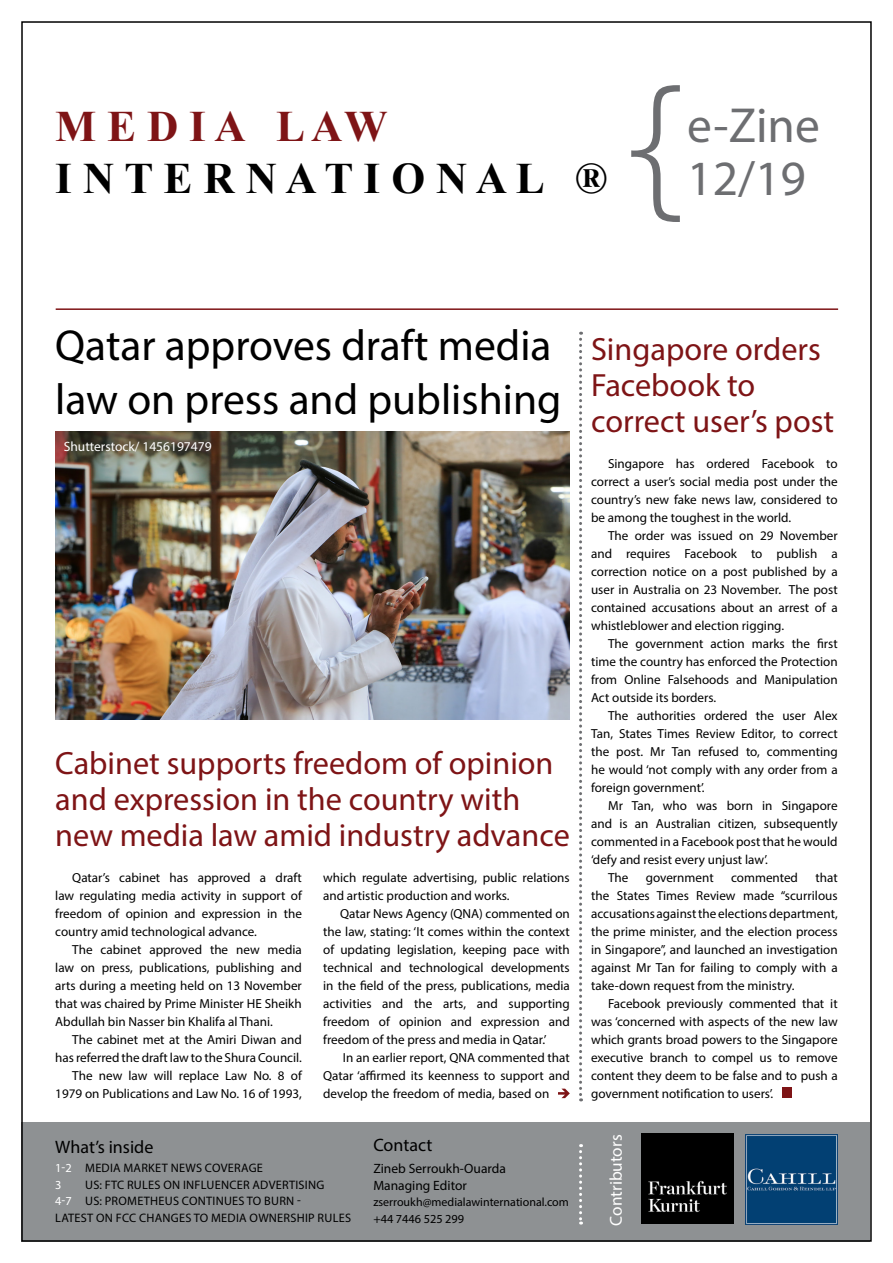
<style>
.page{position:relative;width:893px;height:1263px;background:#fff}
.page>*{position:absolute;margin:0;border:0;box-sizing:border-box;transform-origin:0 0}
.t1{font:49.5px/53.4px "Myriad Pro";color:#6d6e71}
.t2{font:43.5px/54px "Myriad Pro";color:#000}
.t3{font:700 43.5px "Times New Roman";color:#000}
.t4{font:700 43.5px "Times New Roman";color:#7e1416}
.t5{font:32.25px/36px "Myriad Pro";color:#7e1416}
.t6{font:18px "Myriad Pro";color:#000}
.t7{font:17.25px "Myriad Pro";color:#fff}
.t8{font:13.5px/16.5px "Myriad Pro";color:#000}
.t9{font:13.5px "Myriad Pro";color:#fff}
.t10{font:13.2px/18px "Myriad Pro";color:#000;text-align:justify}
.t11{font:12.3px/16.5px "Myriad Pro";letter-spacing:.02em;color:#000}
.t12{font:12.3px "Myriad Pro";color:#000}
.t13{font:12px "Myriad Pro";color:#000}
.s1{color:#fff}
</style>
<div class="page">
<hr style="left:56px;top:308px;width:782px;height:2px;background:#7e1416">
<div style="left:21px;top:1122px;width:849px;height:119px;background:#8e9193"></div>
<img style="left:55px;top:431px;width:515px;height:288px">
<svg style="left:579px;top:332px;width:3px;height:769px"></svg>
<div style="left:782px;top:1087px;width:9px;height:11px;background:#7e1416"></div>
<svg style="left:579px;top:1144px;width:3px;height:80px"></svg>
<svg style="left:558px;top:1089px;width:12px;height:9px"></svg>
<svg style="left:631px;top:85px;width:49px;height:137px"></svg>
<img style="left:641px;top:1134px;width:93px;height:90px">
<img style="left:745px;top:1134px;width:93px;height:90px">
<h2 class="t4" style="left:55px;top:95px;width:334px">M E D I A L A W</h2>
<h2 class="t3" style="left:55px;top:147px;width:554px">I N T E R N A T I O N A L ®</h2>
<h1 class="t1" style="left:687px;top:98px;width:134px">e-Zine<br>12/19</h1>
<h2 class="t2" style="left:55px;top:318px;width:508px">Qatar approves draft media law on press and publishing</h2>
<h3 class="t5" style="left:591px;top:331px;width:245px">Singapore orders<br>Facebook to correct user’s post</h3>
<p class="t10" style="left:591px;top:454px;width:248px;text-indent:17px">Singapore has ordered Facebook to correct a user’s social media post under the country’s new fake news law, considered to be among the toughest in the world.</p>
<p class="t10" style="left:591px;top:526px;width:248px;text-indent:17px">The order was issued on 29 November and requires Facebook to publish a correction notice on a post published by a user in Australia on 23 November. The post contained accusations about an arrest of a whistleblower and election rigging.</p>
<p class="t10" style="left:591px;top:634px;width:248px;text-indent:17px">The government action marks the first time the country has enforced the Protection from Online Falsehoods and Manipulation Act outside its borders.</p>
<p class="t10" style="left:591px;top:706px;width:248px;text-indent:17px">The authorities ordered the user Alex Tan, States Times Review Editor, to correct the post. Mr Tan refused to, commenting he would ‘not comply with any order from a foreign government’.</p>
<p class="t10" style="left:608px;top:796px;width:231px">Mr Tan, who was born in Singapore</p>
<p class="t10" style="left:591px;top:814px;width:248px">and is an Australian citizen, subsequently</p>
<p class="t10" style="left:591px;top:832px;width:248px">commented in a Facebook post that he would</p>
<p class="t10" style="left:591px;top:850px;width:178px">‘defy and resist every unjust law’.</p>
<p class="t10" style="left:608px;top:868px;width:22px">The</p>
<p class="t10" style="left:646px;top:868px;width:69px">government</p>
<p class="t10" style="left:731px;top:868px;width:68px">commented</p>
<p class="t9" style="left:64px;top:438px;width:149px">Shutterstock/ 1456197479</p>
<h3 class="t5" style="left:55px;top:745px;width:516px">Cabinet supports freedom of opinion and expression in the country with new media law amid industry advance</h3>
<p class="t10" style="left:55px;top:868px;width:248px;text-indent:17px">Qatar’s cabinet has approved a draft law regulating media activity in support of freedom of opinion and expression in the country amid technological advance.</p>
<p class="t10" style="left:55px;top:940px;width:248px;text-indent:17px">The cabinet approved the new media law on press, publications, publishing and arts during a meeting held on 13 November that was chaired by Prime Minister HE Sheikh Abdullah bin Nasser bin Khalifa al Thani.</p>
<p class="t10" style="left:55px;top:1030px;width:248px;text-align:right">The cabinet met at the Amiri Diwan and has referred the draft law to the Shura Council.<br>The new law will replace Law No. 8 of 1979 on Publications and Law No. 16 of 1993,</p>
<p class="t10" style="left:591px;top:868px;width:248px;text-indent:224px">that the States Times Review made “scurrilous accusations against the elections department, the prime minister, and the election process in Singapore”, and launched an investigation against Mr Tan for failing to comply with a take-down request from the ministry.</p>
<p class="t10" style="left:591px;top:994px;width:248px;text-indent:17px">Facebook previously commented that it was ‘concerned with aspects of the new law which grants broad powers to the Singapore executive branch to compel us to remove content they deem to be false and to push a government notification to users’.</p>
<p class="t10" style="left:323px;top:868px;width:248px">which regulate advertising, public relations and artistic production and works.</p>
<p class="t10" style="left:323px;top:904px;width:248px;text-indent:17px">Qatar News Agency (QNA) commented on the law, stating: ‘It comes within the context of updating legislation, keeping pace with technical and technological developments in the field of the press, publications, media activities and the arts, and supporting freedom of opinion and expression and freedom of the press and media in Qatar.’</p>
<p class="t10" style="left:323px;top:1048px;width:248px;text-indent:20px">In an earlier report, QNA commented that Qatar ‘affirmed its keenness to support and develop the freedom of media, based on</p>
<h3 class="t6" style="left:55px;top:1135px;width:100px">What’s inside</h3>
<p class="t11" style="left:55px;top:1159px;width:209px"><span class="s1">1-2</span> MEDIA MARKET NEWS COVERAGE<br><span class="s1">3</span></p>
<p class="t11" style="left:55px;top:1176px;width:297px;text-indent:30px">US: FTC RULES ON INFLUENCER ADVERTISING<br><span class="s1">4-7</span> US: PROMETHEUS CONTINUES TO BURN -<br>LATEST ON FCC CHANGES TO MEDIA OWNERSHIP RULES</p>
<h3 class="t6" style="left:373px;top:1134px;width:60px">Contact</h3>
<p class="t8" style="left:373px;top:1160px;width:134px">Zineb Serroukh-Ouarda<br>Managing Editor</p>
<p class="t13" style="left:373px;top:1194px;width:197px">zserroukh@medialawinternational.com</p>
<p class="t12" style="left:373px;top:1211px;width:92px">+44 7446 525 299</p>
<h3 class="t7" style="left:606px;top:1226px;width:93px;rotate:-90deg">Contributors</h3>
</div>
